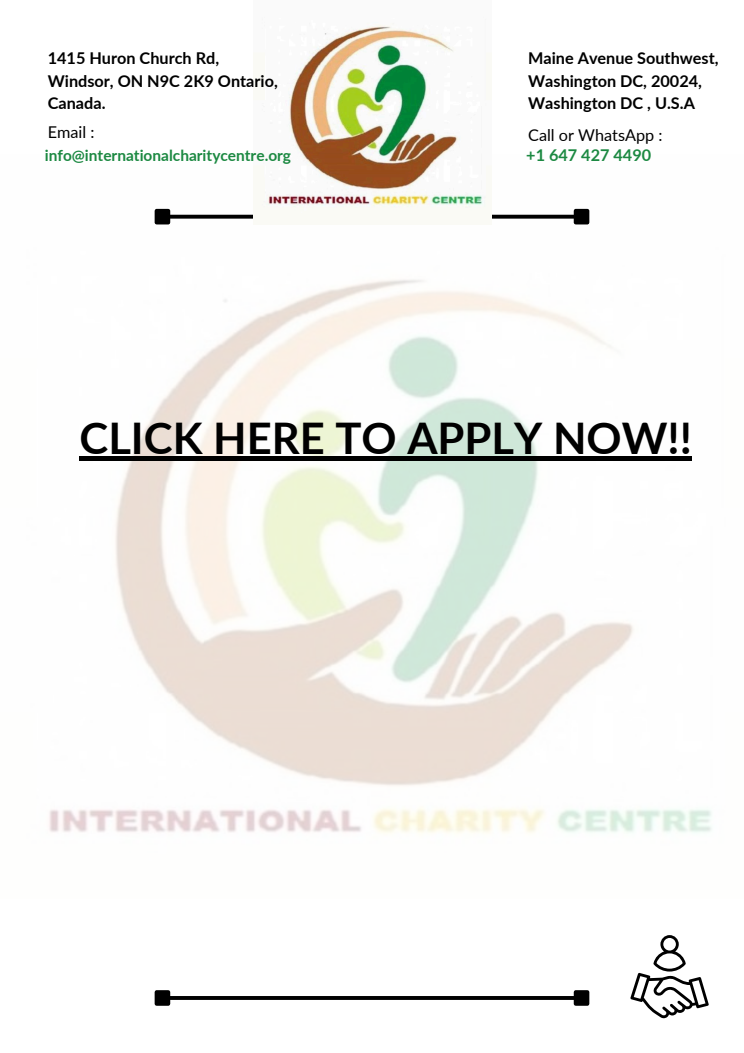
<style>
.page{position:relative;width:744px;height:1053px;background:#fff}
.page>*{position:absolute;margin:0;border:0;box-sizing:border-box;transform-origin:0 0}
.t1{font:700 43.56px "Lato";color:#000}
.t2{font:700 16.24px/22.5px "Lato";color:#000}
.t3{font:16.24px "Lato";color:#000}
.t4{font:700 16.24px "Lato";color:#1c8942}
.t5{font:700 15.44px "Lato";color:#1c8942}
</style>
<div class="page">
<img style="left:49px;top:208px;width:663px;height:625px">
<hr style="left:80px;top:456px;width:612px;height:4px;background:#000">
<svg style="left:170px;top:995px;width:404px;height:4px;fill:#020202"></svg>
<div style="left:157px;top:992px;width:11px;height:11px;background:#000"></div>
<div style="left:155px;top:990px;width:15px;height:15px;border:4px solid #000"></div>
<div style="left:576px;top:992px;width:11px;height:11px;background:#000"></div>
<div style="left:574px;top:990px;width:15px;height:15px;border:4px solid #000"></div>
<svg style="left:630px;top:935px;width:79px;height:83px"></svg>
<svg style="left:170px;top:215px;width:404px;height:4px"></svg>
<div style="left:157px;top:211px;width:11px;height:11px;background:#000"></div>
<div style="left:155px;top:209px;width:15px;height:15px;border:4px solid #000"></div>
<div style="left:576px;top:211px;width:11px;height:11px;background:#000"></div>
<div style="left:574px;top:209px;width:15px;height:15px;border:4px solid #000"></div>
<img style="left:254px;top:25px;width:237px;height:200px">
<h2 class="t2" style="left:48px;top:47px;width:232px">1415 Huron Church Rd,<br>Windsor, ON N9C 2K9 Ontario,<br>Canada.</h2>
<h2 class="t2" style="left:528px;top:47px;width:192px">Maine Avenue Southwest,<br>Washington DC, 20024,<br>Washington DC , U.S.A</h2>
<p class="t5" style="left:45px;top:145px;width:248px">info@internationalcharitycentre.org</p>
<p class="t4" style="left:526px;top:145px;width:126px">+1 647 427 4490</p>
<h2 class="t3" style="left:48px;top:122px;width:48px">Email :</h2>
<h2 class="t3" style="left:528px;top:125px;width:136px">Call or WhatsApp :</h2>
<p class="t1" style="left:80px;top:410px;width:614px">CLICK HERE TO APPLY NOW!!</p>
</div>
